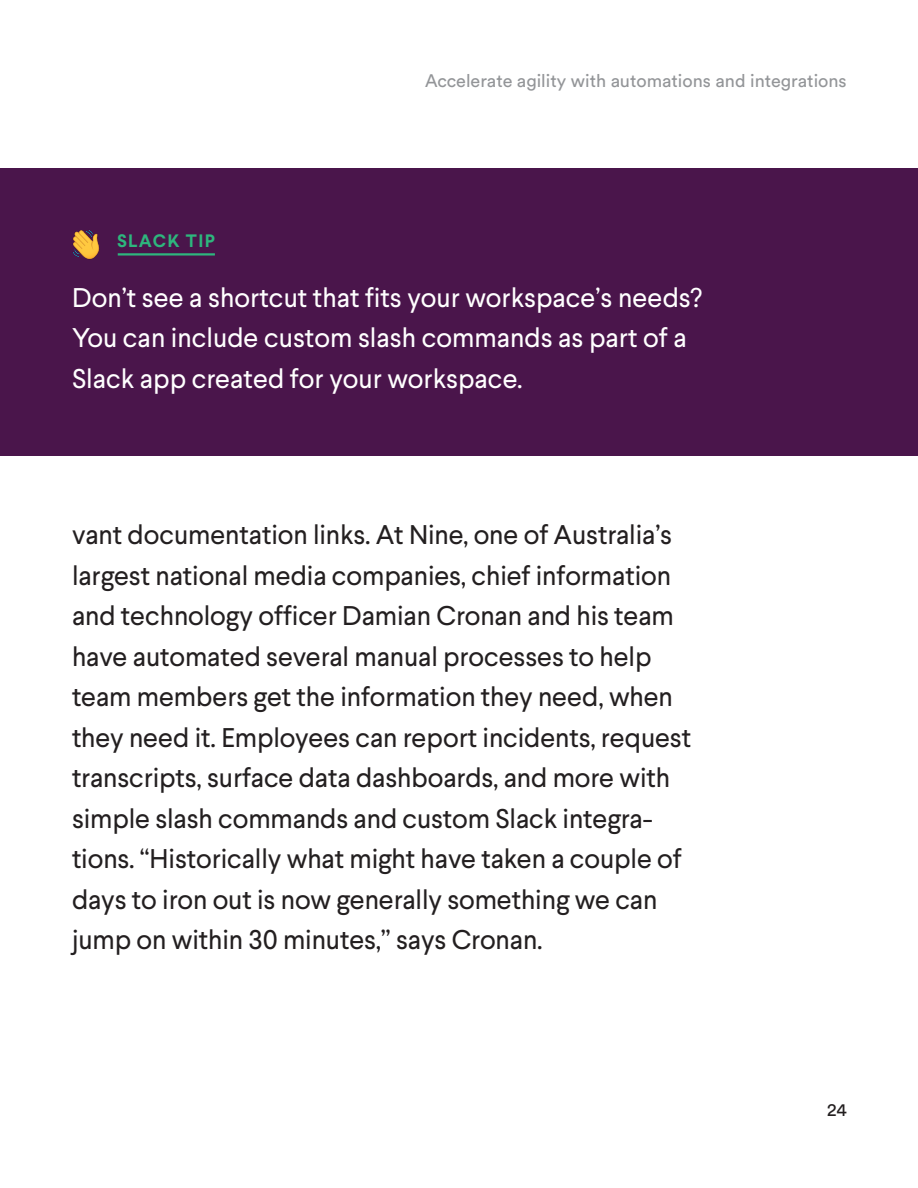
<style>
.page{position:relative;width:918px;height:1188px;background:#fff}
.page>*{position:absolute;margin:0;border:0;box-sizing:border-box;transform-origin:0 0}
.t1{font:27px/40.5px "Larsseit";letter-spacing:-.005em;color:#231f20}
.t2{font:27px/40.5px "Larsseit";color:#fff}
.t3{font:18px "Circular Pro";color:#939598}
.t4{font:700 18px "Larsseit";letter-spacing:.075em;color:#2eb67d}
.t5{font:18px "Circular Pro";color:#231f20}
</style>
<div class="page">
<div style="left:0;top:168px;width:918px;height:287px;background:#4a154b"></div>
<hr style="left:118px;top:253px;width:97px;height:3px;background:#2eb67d">
<img style="left:73px;top:230px;width:26px;height:29px">
<p class="t4" style="left:117px;top:229px;width:99px">SLACK TIP</p>
<p class="t3" style="left:425px;top:68px;width:423px">Accelerate agility with automations and integrations</p>
<p class="t2" style="left:72px;top:277px;width:632px">Don’t see a shortcut that fits your workspace’s needs?<br>You can include custom slash commands as part of a<br>Slack app created for your workspace.</p>
<p class="t1" style="left:72px;top:514px;width:621px">vant documentation links. At Nine, one of Australia’s largest national media companies, chief information and technology officer Damian Cronan and his team have automated several manual processes to help team members get the information they need, when they need it. Employees can report incidents, request transcripts, surface data dashboards, and more with simple slash commands and custom Slack integra&shy;tions. “Historically what might have taken a couple of days to iron out is now generally something we can jump on within 30 minutes,” says Cronan.</p>
<p class="t5" style="left:827px;top:1098px;width:21px">24</p>
</div>
